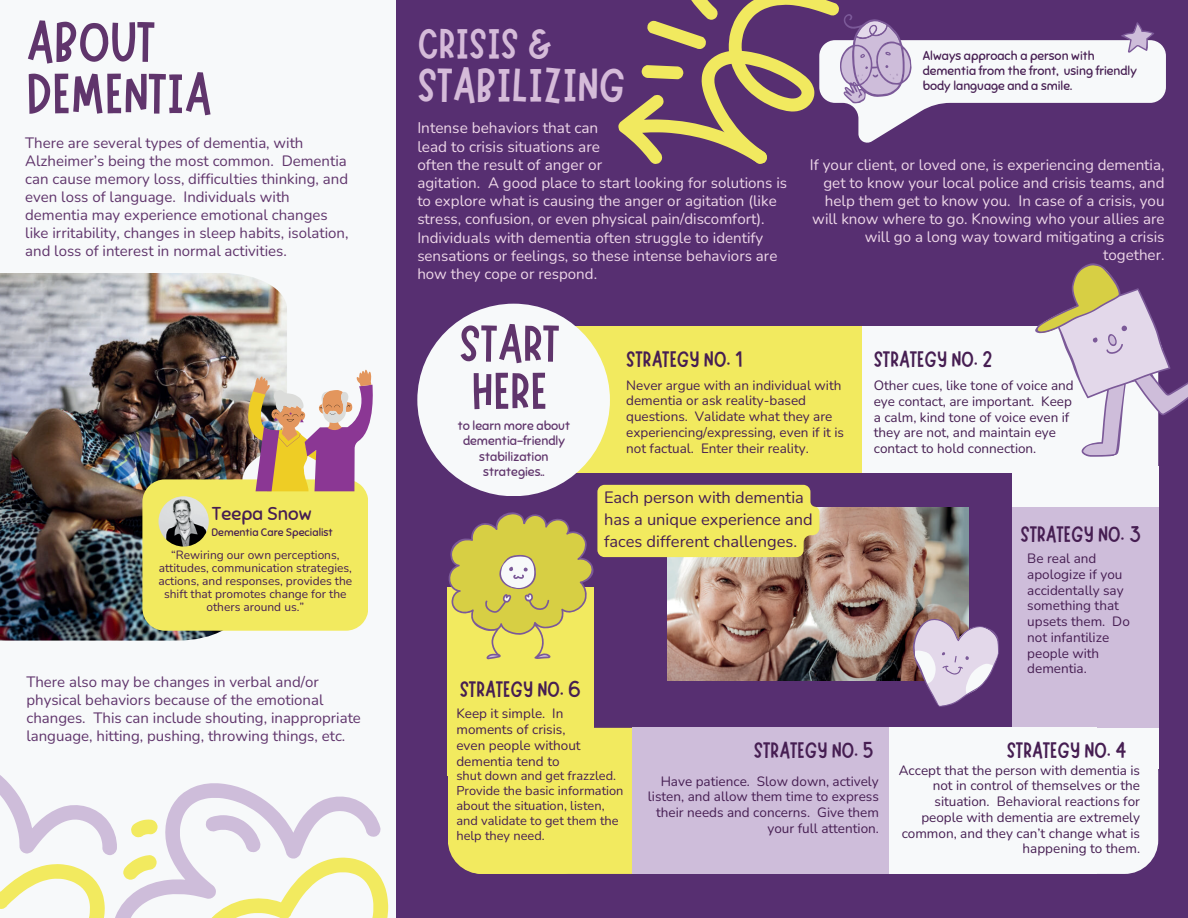
<style>
.page{position:relative;width:1188px;height:918px;background:#572f71}
.page>*{position:absolute;margin:0;border:0;box-sizing:border-box;transform-origin:0 0}
.t1{font:57px/51.8px "Marykate";color:#60356c}
.t2{font:51.9px/47.4px "Marykate";color:#60356c}
.t3{font:48px "Marykate";color:#d5bbd9}
.t4{font:43.5px "Marykate";color:#d5bbd9}
.t5{font:22.5px "Marykate";color:#461e52}
.t6{font:18.6px "Sniglet";color:#461e52}
.t7{font:16.35px/21.9px "Nunito";color:#461e52}
.t8{font:15.3px/18.5px "Nunito";color:#eed7e8}
.t9{font:15.15px/18px "Nunito";color:#eed7e8;text-align:right}
.t10{font:15px/18px "Nunito";color:#60356c}
.t11{font:13.5px/15.8px "Nunito";color:#461e52}
.t12{font:12.75px/15px "Nunito";color:#461e52}
.t13{font:12.6px/15.1px "Sniglet";color:#60356c;text-align:center}
.t14{font:12.45px/15px "Sniglet";color:#461e52}
.t15{font:12px/12.9px "Nunito";color:#461e52;text-align:center}
.t16{font:10.95px "Sniglet";color:#461e52}
</style>
<div class="page">
<img style="left:668px;top:507px;width:300px;height:174px">
<div style="left:1012px;top:327px;width:146px;height:180px;background:#f7f9fa;border-radius:34px"></div>
<div style="left:861px;top:327px;width:207px;height:146px;background:#f7f9fa"></div>
<div style="left:541px;top:327px;width:320px;height:146px;background:#f2ea5f"></div>
<div style="left:1012px;top:507px;width:146px;height:235px;background:#cebdda"></div>
<div style="left:1012px;top:466px;width:146px;height:41px;background:#f7f9fa"></div>
<div style="left:417px;top:304px;width:193px;height:192px;background:#f7f9fa;border-radius:50%"></div>
<div style="left:1012px;top:728px;width:146px;height:41px;background:#f7f9fa"></div>
<div style="left:1012px;top:738px;width:146px;height:136px;background:#f7f9fa;border-radius:34px"></div>
<div style="left:888px;top:728px;width:209px;height:146px;background:#f7f9fa"></div>
<div style="left:448px;top:587px;width:146px;height:188px;background:#f2ea5f"></div>
<div style="left:448px;top:728px;width:253px;height:146px;background:#f2ea5f;border-radius:34px"></div>
<div style="left:632px;top:728px;width:256px;height:146px;background:#cebdda"></div>
<div style="left:0;top:0;width:396px;height:918px;background:#f7f9fa"></div>
<img style="left:0;top:273px;width:287px;height:367px">
<svg style="left:913px;top:618px;width:86px;height:89px"></svg>
<svg style="left:1034px;top:263px;width:154px;height:194px"></svg>
<svg style="left:0;top:775px;width:388px;height:143px"></svg>
<svg style="left:839px;top:14px;width:327px;height:129px"></svg>
<img style="left:618px;top:95px;width:84px;height:69px">
<img style="left:702px;top:51px;width:65px;height:113px">
<img style="left:642px;top:0;width:76px;height:79px">
<img style="left:729px;top:0;width:110px;height:112px">
<img style="left:142px;top:370px;width:231px;height:261px">
<svg style="left:448px;top:485px;width:371px;height:174px"></svg>
<h1 class="t1" style="left:26px;top:14px;width:187px">ABOUT<br>DEMENTIA</h1>
<p class="t10" style="left:25px;top:134px;width:325px">There are several types of dementia, with Alzheimer’s being the most common. Dementia can cause memory loss, difficulties thinking, and even loss of language. Individuals with dementia may experience emotional changes like irritability, changes in sleep habits, isolation, and loss of interest in normal activities.</p>
<h3 class="t6" style="left:211px;top:503px;width:102px">Teepa Snow</h3>
<p class="t16" style="left:211px;top:525px;width:123px">Dementia Care Specialist</p>
<p class="t15" style="left:158px;top:548px;width:195px">“Rewiring our own perceptions, attitudes, communication strategies, actions, and responses, provides the shift that promotes change for the others around us.”</p>
<p class="t10" style="left:26px;top:673px;width:336px">There also may be changes in verbal and/or physical behaviors because of the emotional changes. This can include shouting, inappropriate language, hitting, pushing, throwing things, etc.</p>
<h3 class="t4" style="left:417px;top:17px;width:137px">CRISIS &amp;</h3>
<h3 class="t3" style="left:417px;top:55px;width:210px">STABILIZING</h3>
<p class="t8" style="left:417px;top:118px;width:186px">Intense behaviors that can lead to crisis situations are often the result of anger or</p>
<p class="t9" style="left:417px;top:173px;width:371px;text-align:left">agitation. A good place to start looking for solutions is to explore what is causing the anger or agitation (like stress, confusion, or even physical pain/discomfort).<br>Individuals with dementia often struggle to identify sensations or feelings, so these intense behaviors are how they cope or respond.</p>
<p class="t14" style="left:923px;top:48px;width:216px">Always approach a person with dementia from the front, using friendly body language and a smile.</p>
<p class="t9" style="left:810px;top:155px;width:356px">If your client, or loved one, is experiencing dementia, get to know your local police and crisis teams, and help them get to know you. In case of a crisis, you will know where to go. Knowing who your allies are will go a long way toward mitigating a crisis together.</p>
<h2 class="t2" style="left:459px;top:318px;width:102px">START<br>HERE</h2>
<p class="t13" style="left:458px;top:418px;width:114px">to learn more about dementia-friendly stabilization strategies..</p>
<h3 class="t5" style="left:460px;top:675px;width:123px">STRATEGY NO. 6</h3>
<h3 class="t5" style="left:626px;top:344px;width:119px">STRATEGY NO. 1</h3>
<h3 class="t5" style="left:874px;top:344px;width:120px">STRATEGY NO. 2</h3>
<p class="t11" style="left:626px;top:376px;width:219px">Never argue with an individual with dementia or ask reality-based questions. Validate what they are experiencing/expressing, even if it is not factual. Enter their reality.</p>
<p class="t7" style="left:604px;top:486px;width:210px">Each person with dementia has a unique experience and faces different challenges.</p>
<p class="t11" style="left:874px;top:377px;width:202px">Other cues, like tone of voice and eye contact, are important. Keep a calm, kind tone of voice even if they are not, and maintain eye contact to hold connection.</p>
<h3 class="t5" style="left:1020px;top:520px;width:122px">STRATEGY NO. 3</h3>
<p class="t11" style="left:1027px;top:550px;width:104px">Be real and apologize if you accidentally say something that upsets them. Do not infantilize people with dementia.</p>
<p class="t11" style="left:456px;top:705px;width:126px">Keep it simple. In moments of crisis, even people without dementia tend to</p>
<p class="t12" style="left:456px;top:768px;width:169px">shut down and get frazzled.<br>Provide the basic information about the situation, listen, and validate to get them the help they need.</p>
<h3 class="t5" style="left:754px;top:736px;width:121px">STRATEGY NO. 5</h3>
<h3 class="t5" style="left:1007px;top:736px;width:122px">STRATEGY NO. 4</h3>
<p class="t11" style="left:648px;top:773px;width:232px;text-align:right">Have patience. Slow down, actively listen, and allow them time to express their needs and concerns. Give them your full attention.</p>
<p class="t11" style="left:899px;top:762px;width:243px;text-align:right">Accept that the person with dementia is not in control of themselves or the situation. Behavioral reactions for people with dementia are extremely common, and they can’t change what is happening to them.</p>
</div>
